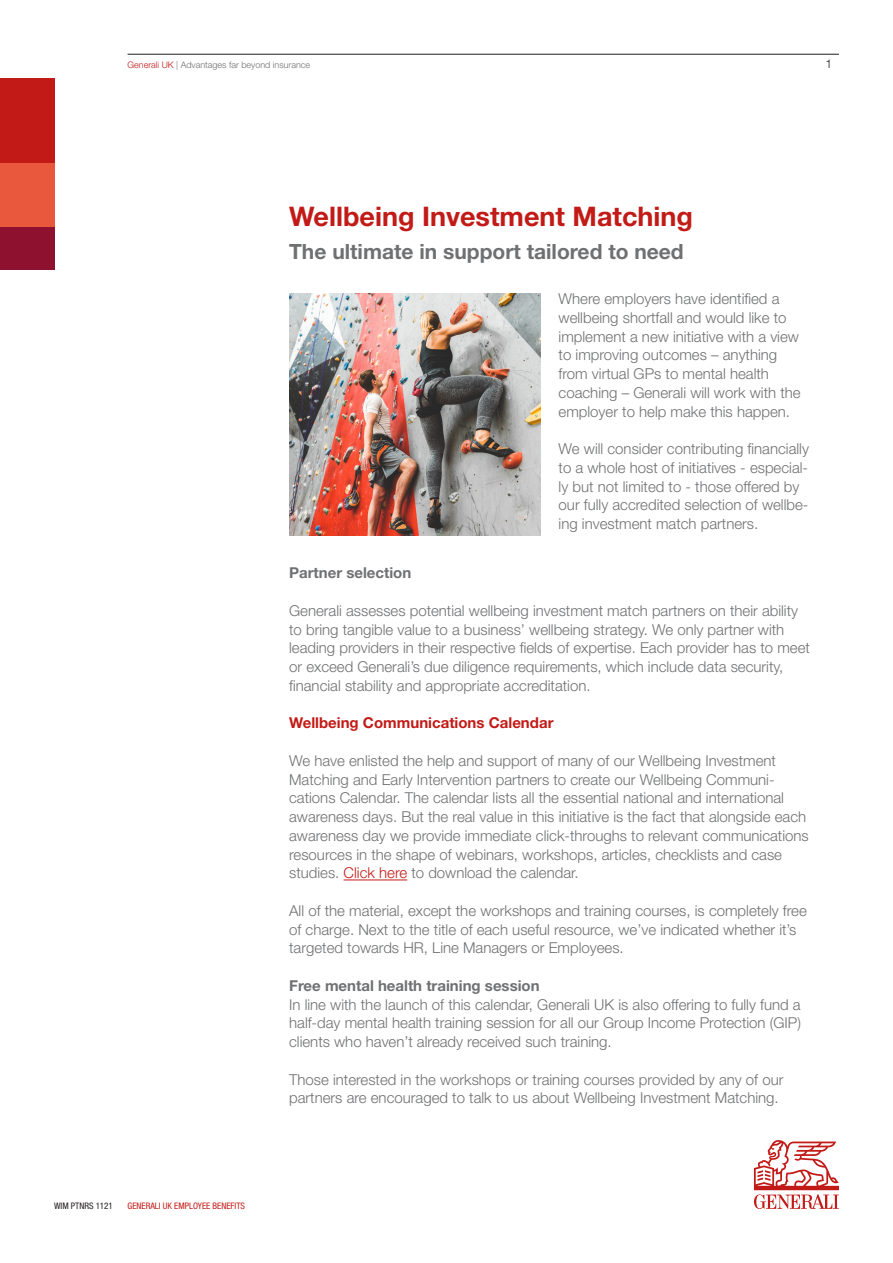
<style>
.page{position:relative;width:893px;height:1263px;background:#fff}
.page>*{position:absolute;margin:0;border:0;box-sizing:border-box;transform-origin:0 0}
.Paragraph_Style_1{font:700 27px "Helvetica Neue LT Std";color:#c21b17}
.Red_Section_Header{font:700 21px "Helvetica Neue LT Std";color:#6f7072}
.t1{font:300 15px/18.8px "Helvetica Neue LT Std";color:#6f7072}
.t2{font:700 15px "Helvetica Neue LT Std";color:#6f7072}
.Paragraph_Style_1-2{font:700 15px "Helvetica Neue LT Std";color:#c21b17}
.t3{font:300 12px "Helvetica Neue LT Std";color:#231f20}
.t4{font:300 9px "Helvetica Neue LT Std";color:#6f7072}
.t5{font:condensed 9px "Helvetica Neue LT Std";color:#c21b17}
.t6{font:condensed 9px "Helvetica Neue LT Std";color:#231f20}
.s1{color:#c21b17}
</style>
<div class="page">
<svg style="left:754px;top:1140px;width:85px;height:69px"></svg>
<div style="left:0;top:79px;width:54px;height:21px;background:#c21b17"></div>
<div style="left:0;top:100px;width:54px;height:21px;background:#c21b17"></div>
<div style="left:0;top:121px;width:54px;height:21px;background:#c21b17"></div>
<div style="left:0;top:142px;width:54px;height:22px;background:#c21b17"></div>
<div style="left:0;top:164px;width:54px;height:21px;background:#e9573d"></div>
<div style="left:0;top:185px;width:54px;height:21px;background:#e9573d"></div>
<div style="left:0;top:206px;width:54px;height:21px;background:#e9573d"></div>
<div style="left:0;top:227px;width:54px;height:22px;background:#8e1230"></div>
<div style="left:0;top:249px;width:54px;height:21px;background:#8e1230"></div>
<hr style="left:344px;top:879px;width:63px;height:1px;background:#c21b17">
<hr style="left:128px;top:54px;width:711px;height:1px;background:#231f20">
<img style="left:289px;top:293px;width:252px;height:243px">
<p class="t4" style="left:128px;top:59px;width:184px"><span class="s1">Generali UK</span> | Advantages far beyond insurance</p>
<p class="t3" style="left:826px;top:56px;width:8px">1</p>
<p class="t6" style="left:54px;top:1200px;width:60px">WIM PTNRS 1121</p>
<p class="t5" style="left:128px;top:1200px;width:119px">GENERALI UK EMPLOYEE BENEFITS</p>
<p class="Paragraph_Style_1" style="left:289px;top:199px;width:405px">Wellbeing Investment Matching</p>
<p class="Red_Section_Header" style="left:289px;top:238px;width:396px">The ultimate in support tailored to need</p>
<p class="t1" style="left:559px;top:289px;width:244px">Where employers have identified a wellbeing shortfall and would like to implement a new initiative with a view to improving outcomes – anything from virtual GPs to mental health coaching – Generali will work with the employer to help make this happen.</p>
<p class="t1" style="left:559px;top:439px;width:252px">We will consider contributing financially to a whole host of initiatives - especial&shy;ly but not limited to - those offered by our fully accredited selection of wellbe&shy;ing investment match partners.</p>
<p class="t2" style="left:289px;top:564px;width:124px">Partner selection</p>
<p class="t1" style="left:289px;top:601px;width:522px">Generali assesses potential wellbeing investment match partners on their ability to bring tangible value to a business’ wellbeing strategy. We only partner with leading providers in their respective fields of expertise. Each provider has to meet or exceed Generali’s due diligence requirements, which include data security, financial stability and appropriate accreditation.</p>
<p class="Paragraph_Style_1-2" style="left:289px;top:714px;width:266px">Wellbeing Communications Calendar</p>
<p class="t1" style="left:289px;top:751px;width:521px">We have enlisted the help and support of many of our Wellbeing Investment Matching and Early Intervention partners to create our Wellbeing Communi&shy;cations Calendar. The calendar lists all the essential national and international awareness days. But the real value in this initiative is the fact that alongside each awareness day we provide immediate click-throughs to relevant communications resources in the shape of webinars, workshops, articles, checklists and case studies. <span class="s1">Click here</span> to download the calendar.</p>
<p class="t1" style="left:289px;top:901px;width:519px">All of the material, except the workshops and training courses, is completely free of charge. Next to the title of each useful resource, we’ve indicated whether it’s targeted towards HR, Line Managers or Employees.</p>
<p class="t2" style="left:289px;top:976px;width:252px">Free mental health training session</p>
<p class="t1" style="left:289px;top:995px;width:513px;text-align:justify">In line with the launch of this calendar, Generali UK is also offering to fully fund a half-day mental health training session for all our Group Income Protection (GIP) clients who haven’t already received such training.</p>
<p class="t1" style="left:289px;top:1070px;width:496px">Those interested in the workshops or training courses provided by any of our partners are encouraged to talk to us about Wellbeing Investment Matching.</p>
</div>
